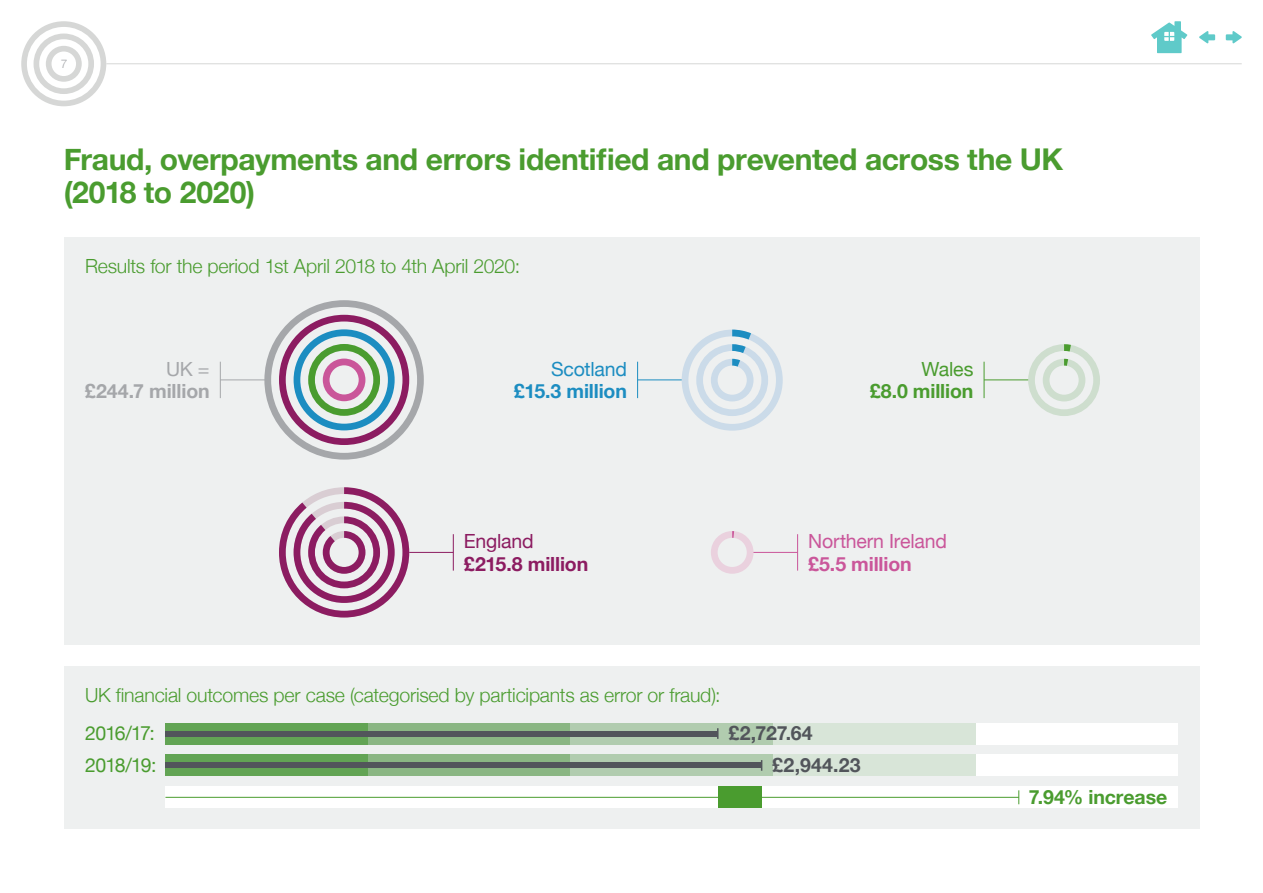
<style>
.page{position:relative;width:1263px;height:893px;background:#fff}
.page>*{position:absolute;margin:0;border:0;box-sizing:border-box;transform-origin:0 0}
.t1{font:700 30px/33px "Helvetica Neue";letter-spacing:-.01em;color:#4a9c2f}
.t2{font:300 19.5px "Helvetica Neue";letter-spacing:-.01em;color:#4a9c2f}
.t3{font:700 19.5px "Helvetica Neue";letter-spacing:-.005em;color:#4a9c2f}
.t4{font:19.5px/32px "Helvetica Neue";letter-spacing:-.04em;color:#4a9c2f}
.t5{font:700 19.5px/32px "Helvetica Neue";letter-spacing:.005em;color:#52555b}
.t6{font:19.5px "Helvetica Neue";letter-spacing:-.01em;color:#ca569a}
.t7{font:700 19.5px "Helvetica Neue";letter-spacing:-.005em;color:#a5a7aa}
.t8{font:700 19.5px "Helvetica Neue";letter-spacing:-.005em;color:#8c1c61}
.t9{font:700 19.5px "Helvetica Neue";letter-spacing:-.005em;color:#1c8dc1}
.t10{font:700 19.5px "Helvetica Neue";letter-spacing:-.005em;color:#ca569a}
.t11{font:19.5px "Helvetica Neue";letter-spacing:-.01em;color:#1c8dc1}
.t12{font:19.5px "Helvetica Neue";letter-spacing:-.01em;color:#8c1c61}
.t13{font:19.5px "Helvetica Neue";color:#a5a7aa}
.t14{font:300 12px "Helvetica Neue";color:#a5a7aa}
</style>
<div class="page">
<svg style="left:21px;top:21px;width:85px;height:85px"></svg>
<svg style="left:1199px;top:31px;width:16px;height:12px"></svg>
<svg style="left:1226px;top:31px;width:16px;height:12px"></svg>
<svg style="left:1151px;top:21px;width:36px;height:32px"></svg>
<hr style="left:106px;top:64px;width:1136px;height:1px;background:#d6d7d6">
<div style="left:64px;top:237px;width:1135px;height:408px;background:#eef0f0"></div>
<svg style="left:264px;top:300px;width:160px;height:160px"></svg>
<hr style="left:220px;top:362px;width:1px;height:36px;background:#a5a7aa">
<hr style="left:220px;top:380px;width:48px;height:1px;background:#a5a7aa">
<hr style="left:453px;top:534px;width:1px;height:37px;background:#8c1c61">
<hr style="left:406px;top:552px;width:47px;height:1px;background:#8c1c61">
<svg style="left:279px;top:487px;width:130px;height:130px"></svg>
<hr style="left:637px;top:362px;width:1px;height:36px;background:#1c8dc1">
<hr style="left:638px;top:380px;width:47px;height:1px;background:#1c8dc1">
<svg style="left:682px;top:330px;width:101px;height:101px"></svg>
<hr style="left:984px;top:362px;width:1px;height:36px;background:#4a9c2f">
<hr style="left:984px;top:380px;width:48px;height:1px;background:#4a9c2f">
<svg style="left:1028px;top:344px;width:72px;height:72px"></svg>
<hr style="left:797px;top:534px;width:1px;height:37px;background:#ca569a">
<hr style="left:750px;top:552px;width:48px;height:1px;background:#ca569a">
<svg style="left:711px;top:531px;width:42px;height:43px"></svg>
<div style="left:64px;top:666px;width:1135px;height:163px;background:#eef0f0"></div>
<div style="left:165px;top:787px;width:1013px;height:21px;background:#fff"></div>
<div style="left:718px;top:787px;width:44px;height:21px;background:#4a9c2f"></div>
<div style="left:975px;top:723px;width:203px;height:21px;background:#fff"></div>
<div style="left:975px;top:755px;width:203px;height:21px;background:#fff"></div>
<div style="left:165px;top:723px;width:203px;height:21px;background:#62a454"></div>
<div style="left:368px;top:723px;width:202px;height:21px;background:#8ab683"></div>
<div style="left:570px;top:723px;width:203px;height:21px;background:#b1ccaf"></div>
<div style="left:773px;top:723px;width:202px;height:21px;background:#d8e5d8"></div>
<div style="left:165px;top:755px;width:203px;height:21px;background:#62a454"></div>
<div style="left:368px;top:755px;width:202px;height:21px;background:#8ab683"></div>
<div style="left:570px;top:755px;width:203px;height:21px;background:#b1ccaf"></div>
<div style="left:773px;top:755px;width:202px;height:21px;background:#d8e5d8"></div>
<hr style="left:165px;top:797px;width:854px;height:1px;background:#4a9c2f">
<div style="left:165px;top:731px;width:553px;height:5px;background:#52555b"></div>
<div style="left:165px;top:763px;width:597px;height:5px;background:#52555b"></div>
<svg style="left:1018px;top:790px;width:1px;height:14px"></svg>
<p class="t14" style="left:61px;top:54px;width:8px">7</p>
<h1 class="t1" style="left:64px;top:144px;width:1001px">Fraud, overpayments and errors identified and prevented across the UK (2018 to 2020)</h1>
<p class="t2" style="left:85px;top:250px;width:437px">Results for the period 1st April 2018 to 4th April 2020:</p>
<p class="t13" style="left:166px;top:355px;width:45px">UK =</p>
<p class="t7" style="left:85px;top:376px;width:126px">£244.7 million</p>
<p class="t11" style="left:551px;top:355px;width:77px">Scotland</p>
<p class="t9" style="left:514px;top:376px;width:115px">£15.3 million</p>
<p class="t4" style="left:922px;top:354px;width:53px">Wales</p>
<p class="t3" style="left:870px;top:376px;width:105px">£8.0 million</p>
<p class="t12" style="left:464px;top:527px;width:71px">England</p>
<p class="t8" style="left:464px;top:548px;width:126px">£215.8 million</p>
<p class="t6" style="left:808px;top:527px;width:140px">Northern Ireland</p>
<p class="t10" style="left:808px;top:548px;width:105px">£5.5 million</p>
<p class="t2" style="left:85px;top:679px;width:637px">UK financial outcomes per case (categorised by participants as error or fraud):</p>
<p class="t4" style="left:85px;top:719px;width:73px">2016/17:<br>2018/19:</p>
<p class="t5" style="left:772px;top:718px;width:90px;text-indent:-44px">£2,727.64 £2,944.23</p>
<p class="t3" style="left:1029px;top:782px;width:140px">7.94% increase</p>
</div>
